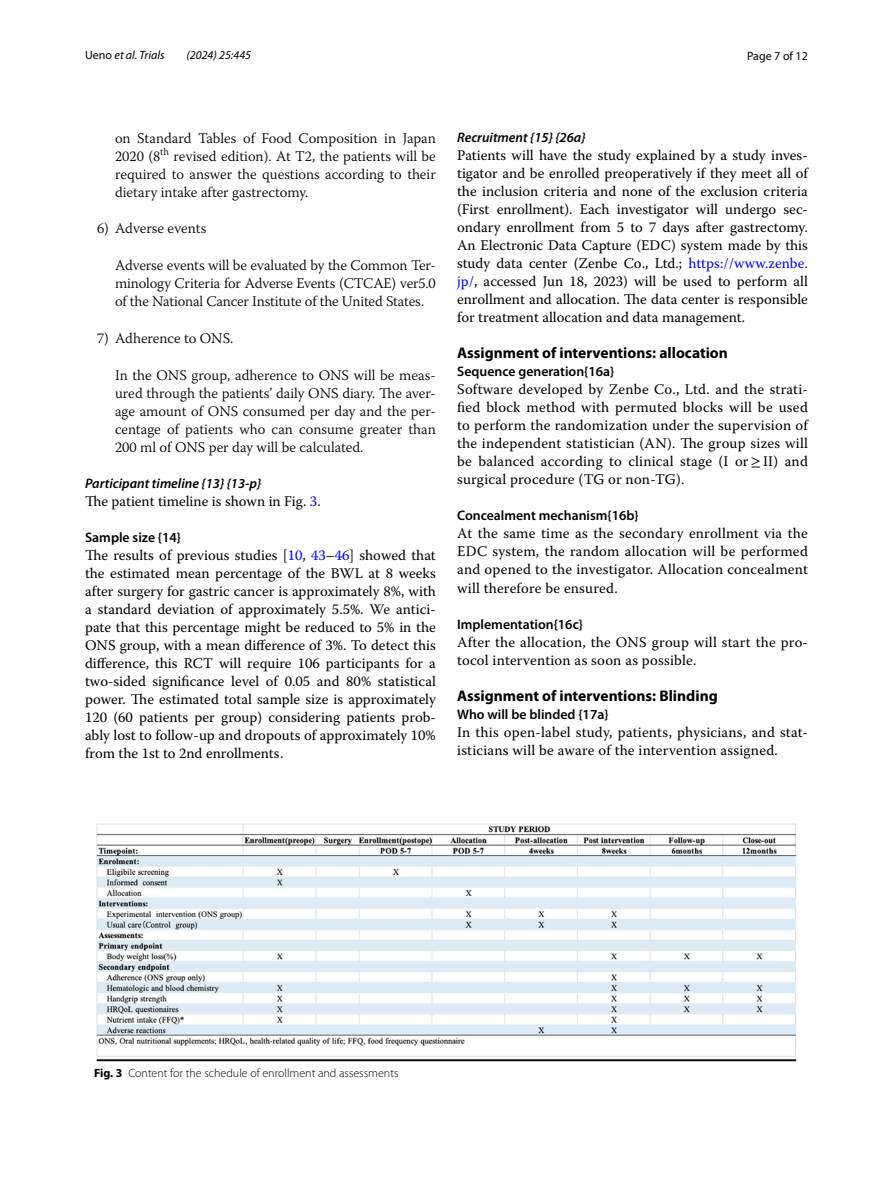
<style>
.page{position:relative;width:893px;height:1187px;background:#fff}
.page>*{position:absolute;margin:0;border:0;box-sizing:border-box;transform-origin:0 0}
.t1{font:700 15.45px "Myriad Pro";color:#000}
.t2{font:14.7px/18px "Warnock Pro";letter-spacing:.015em;color:#000;text-align:justify}
.t3{font:300 14.7px/18px "Warnock Pro";color:#000;text-align:justify}
.t4{font:600 13.8px "Myriad Pro";color:#000}
.t5{font:italic 600 13.8px "Myriad Pro";color:#000}
.t6{font:300 12px "Myriad Pro";color:#000}
.t7{font:italic 12px "Myriad Pro";color:#000}
.t8{font:12px "Myriad Pro";color:#000}
.s1{font-style:normal}
.s2{color:#00f}
.s3{font-family:"STIX"}
.s4{font-weight:700}
</style>
<div class="page">
<img style="left:96px;top:823px;width:701px;height:238px">
<p class="t7" style="left:85px;top:48px;width:81px"><span class="s1">Ueno</span> et al. Trials</p>
<p class="t7" style="left:186px;top:48px;width:66px">(2024) 25:445</p>
<p class="t8" style="left:747px;top:48px;width:62px">Page 7 of 12</p>
<p class="t3" style="left:115px;top:128px;width:322px">on Standard Tables of Food Composition in Japan 2020 (8<sup>th</sup> revised edition). At T2, the patients will be required to answer the questions according to their dietary intake after gastrectomy.</p>
<p class="t3" style="left:97px;top:219px;width:111px">6) Adverse events</p>
<p class="t3" style="left:115px;top:256px;width:322px">Adverse events will be evaluated by the Common Ter&shy;minology Criteria for Adverse Events (CTCAE) ver5.0 of the National Cancer Institute of the United States.</p>
<p class="t3" style="left:97px;top:329px;width:138px">7) Adherence to ONS.</p>
<p class="t3" style="left:115px;top:365px;width:322px">In the ONS group, adherence to ONS will be meas&shy;ured through the patients’ daily ONS diary. The aver&shy;age amount of ONS consumed per day and the per&shy;centage of patients who can consume greater than 200 ml of ONS per day will be calculated.</p>
<p class="t5" style="left:85px;top:474px;width:178px">Participant timeline {13} {13‑p}</p>
<p class="t2" style="left:85px;top:491px;width:237px">The patient timeline is shown in Fig. <span class="s2">3</span>.</p>
<p class="t4" style="left:85px;top:528px;width:98px">Sample size {14}</p>
<p class="t2" style="left:85px;top:545px;width:352px">The results of previous studies [<span class="s2">10</span>, <span class="s2">43</span>–<span class="s2">46</span>] showed that the estimated mean percentage of the BWL at 8 weeks after surgery for gastric cancer is approximately 8%, with a standard deviation of approximately 5.5%. We antici&shy;pate that this percentage might be reduced to 5% in the ONS group, with a mean difference of 3%. To detect this difference, this RCT will require 106 participants for a two-sided significance level of 0.05 and 80% statistical power. The estimated total sample size is approximately 120 (60 patients per group) considering patients prob&shy;ably lost to follow-up and dropouts of approximately 10% from the 1st to 2nd enrollments.</p>
<p class="t5" style="left:457px;top:129px;width:130px">Recruitment {15} {26a}</p>
<p class="t2" style="left:457px;top:146px;width:352px">Patients will have the study explained by a study inves&shy;tigator and be enrolled preoperatively if they meet all of the inclusion criteria and none of the exclusion criteria (First enrollment). Each investigator will undergo sec&shy;ondary enrollment from 5 to 7 days after gastrectomy.<br>An Electronic Data Capture (EDC) system made by this study data center (Zenbe Co., Ltd.; <span class="s2">https://www.zenbe. jp/</span>, accessed Jun 18, 2023) will be used to perform all enrollment and allocation. The data center is responsible for treatment allocation and data management.</p>
<p class="t1" style="left:457px;top:343px;width:272px">Assignment of interventions: allocation</p>
<p class="t4" style="left:457px;top:363px;width:159px">Sequence generation{16a}</p>
<p class="t2" style="left:457px;top:380px;width:352px">Software developed by Zenbe Co., Ltd. and the strati&shy;fied block method with permuted blocks will be used to perform the randomization under the supervision of the independent statistician (AN). The group sizes will be balanced according to clinical stage (I or<span class="s3">≥</span>II) and surgical procedure (TG or non-TG).</p>
<p class="t4" style="left:457px;top:507px;width:183px">Concealment mechanism{16b}</p>
<p class="t2" style="left:457px;top:524px;width:352px">At the same time as the secondary enrollment via the EDC system, the random allocation will be performed and opened to the investigator. Allocation concealment will therefore be ensured.</p>
<p class="t4" style="left:457px;top:615px;width:127px">Implementation{16c}</p>
<p class="t2" style="left:457px;top:632px;width:352px">After the allocation, the ONS group will start the pro&shy;tocol intervention as soon as possible.</p>
<p class="t1" style="left:457px;top:685px;width:262px">Assignment of interventions: Blinding</p>
<p class="t4" style="left:457px;top:705px;width:153px">Who will be blinded {17a}</p>
<p class="t2" style="left:457px;top:722px;width:352px">In this open-label study, patients, physicians, and stat&shy;isticians will be aware of the intervention assigned.</p>
<p class="t6" style="left:94px;top:1066px;width:306px"><span class="s4">Fig. 3</span> Content for the schedule of enrollment and assessments</p>
</div>
